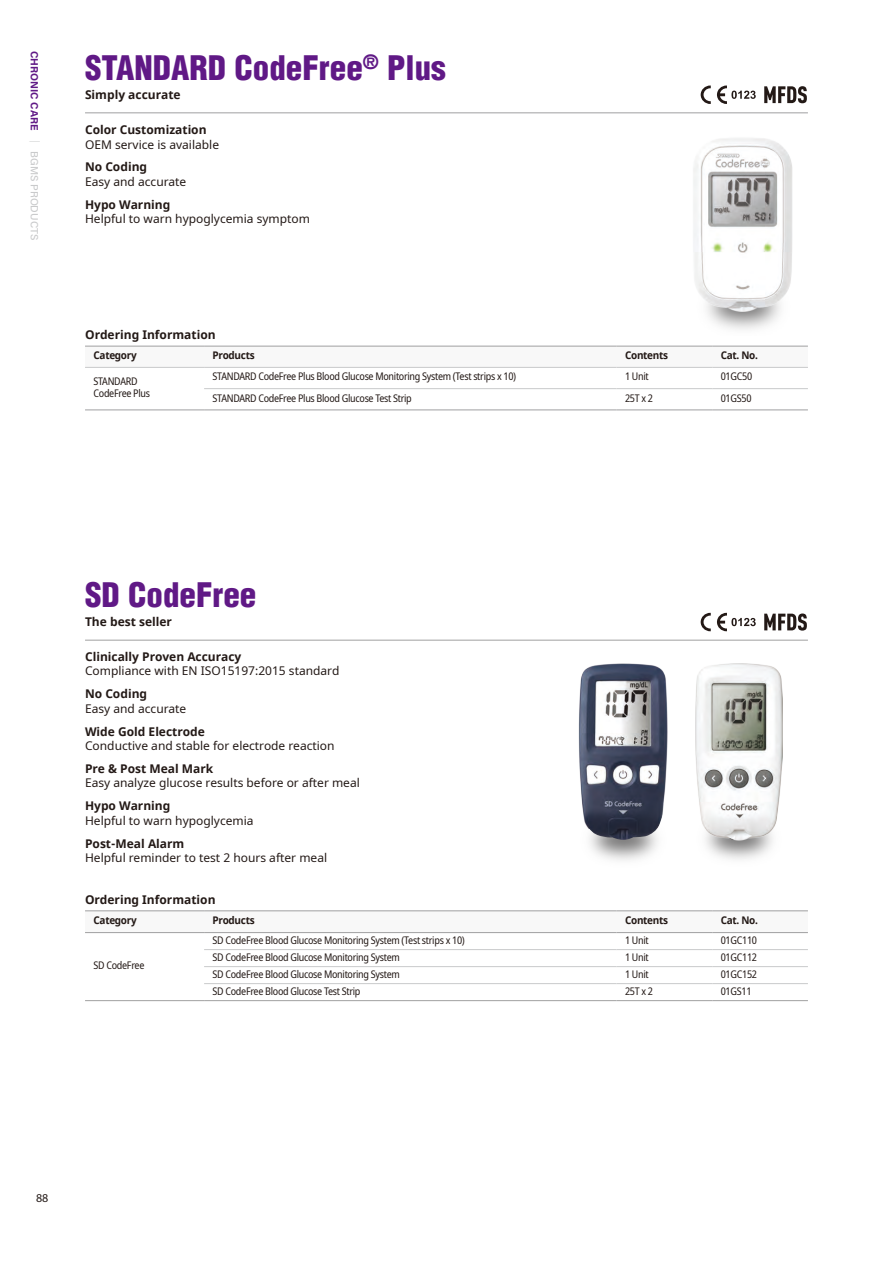
<style>
.page{position:relative;width:893px;height:1263px;background:#fff}
.page>*{position:absolute;margin:0;border:0;box-sizing:border-box;transform-origin:0 0}
.t1{font:900 condensed 33px "Helvetica LT";color:#601986}
.t2{font:12px "Noto Sans";color:#231916}
.t3{font:700 12px "Noto Sans";color:#231916}
.t4{font:12px "Myriad Pro";color:#231916}
.t5{font:semi-condensed 10.5px/12.6px "Noto Sans";letter-spacing:-.03em;color:#231916;scale:.95 1}
.t6{font:700 10.5px "Noto Sans";letter-spacing:-.03em;color:#231916;scale:.95 1}
.t7{font:10.5px "Acumin Variable Concept";color:#c9cacb}
.s1{color:#601986}
.s2{font-family:"Noto Sans CJ Kkr";font-weight:700}
</style>
<div class="page">
<img style="left:693px;top:138px;width:99px;height:192px">
<svg style="left:85px;top:366px;width:723px;height:1px"></svg>
<hr style="left:85px;top:346px;width:119px;height:1px;background:#a0a0a1">
<hr style="left:204px;top:346px;width:413px;height:1px;background:#a0a0a1">
<hr style="left:617px;top:346px;width:95px;height:1px;background:#a0a0a1">
<hr style="left:712px;top:346px;width:96px;height:1px;background:#a0a0a1">
<hr style="left:85px;top:409px;width:119px;height:1px;background:#a0a0a1">
<hr style="left:204px;top:409px;width:413px;height:1px;background:#a0a0a1">
<hr style="left:617px;top:409px;width:95px;height:1px;background:#a0a0a1">
<hr style="left:712px;top:409px;width:96px;height:1px;background:#a0a0a1">
<hr style="left:85px;top:367px;width:119px;height:1px;background:#c9cacb">
<hr style="left:204px;top:367px;width:413px;height:1px;background:#c9cacb">
<hr style="left:617px;top:367px;width:95px;height:1px;background:#c9cacb">
<hr style="left:712px;top:367px;width:96px;height:1px;background:#c9cacb">
<hr style="left:204px;top:388px;width:413px;height:1px;background:#c9cacb">
<hr style="left:617px;top:388px;width:95px;height:1px;background:#c9cacb">
<hr style="left:712px;top:388px;width:96px;height:1px;background:#c9cacb">
<hr style="left:85px;top:112px;width:723px;height:1px;background:#a0a0a1">
<svg style="left:85px;top:911px;width:723px;height:1px"></svg>
<hr style="left:85px;top:910px;width:119px;height:1px;background:#a0a0a1">
<hr style="left:204px;top:910px;width:413px;height:1px;background:#a0a0a1">
<hr style="left:617px;top:910px;width:95px;height:1px;background:#a0a0a1">
<hr style="left:712px;top:910px;width:96px;height:1px;background:#a0a0a1">
<hr style="left:85px;top:1000px;width:119px;height:1px;background:#a0a0a1">
<hr style="left:204px;top:1000px;width:413px;height:1px;background:#a0a0a1">
<hr style="left:617px;top:1000px;width:95px;height:1px;background:#a0a0a1">
<hr style="left:712px;top:1000px;width:96px;height:1px;background:#a0a0a1">
<hr style="left:85px;top:932px;width:119px;height:1px;background:#a0a0a1">
<hr style="left:204px;top:932px;width:413px;height:1px;background:#a0a0a1">
<hr style="left:617px;top:932px;width:95px;height:1px;background:#a0a0a1">
<hr style="left:712px;top:932px;width:96px;height:1px;background:#a0a0a1">
<hr style="left:204px;top:949px;width:413px;height:1px;background:#c9cacb">
<hr style="left:617px;top:949px;width:95px;height:1px;background:#c9cacb">
<hr style="left:712px;top:949px;width:96px;height:1px;background:#c9cacb">
<hr style="left:204px;top:966px;width:413px;height:1px;background:#c9cacb">
<hr style="left:617px;top:966px;width:95px;height:1px;background:#c9cacb">
<hr style="left:712px;top:966px;width:96px;height:1px;background:#c9cacb">
<hr style="left:204px;top:983px;width:413px;height:1px;background:#c9cacb">
<hr style="left:617px;top:983px;width:95px;height:1px;background:#c9cacb">
<hr style="left:712px;top:983px;width:96px;height:1px;background:#c9cacb">
<img style="left:695px;top:663px;width:87px;height:177px">
<img style="left:578px;top:663px;width:90px;height:177px">
<hr style="left:85px;top:640px;width:723px;height:1px;background:#a0a0a1">
<svg style="left:764px;top:613px;width:43px;height:18px"></svg>
<svg style="left:701px;top:613px;width:10px;height:18px"></svg>
<svg style="left:717px;top:613px;width:39px;height:18px"></svg>
<svg style="left:764px;top:86px;width:43px;height:17px"></svg>
<svg style="left:701px;top:86px;width:10px;height:18px"></svg>
<svg style="left:717px;top:86px;width:39px;height:18px"></svg>
<p class="t7" style="left:42px;top:51px;width:191px;rotate:90deg"><span class="s1">CHRONIC CARE</span> <span class="s2">｜</span> BGMS PRODUCTS</p>
<h1 class="t1" style="left:85px;top:47px;width:362px">STANDARD CodeFree<sup>®</sup> Plus</h1>
<p class="t3" style="left:85px;top:86px;width:97px">Simply accurate</p>
<p class="t3" style="left:85px;top:121px;width:123px">Color Customization</p>
<p class="t2" style="left:85px;top:136px;width:136px">OEM service is available</p>
<p class="t3" style="left:85px;top:159px;width:64px">No Coding</p>
<p class="t2" style="left:85px;top:173px;width:103px">Easy and accurate</p>
<p class="t3" style="left:85px;top:196px;width:87px">Hypo Warning</p>
<p class="t2" style="left:85px;top:210px;width:227px">Helpful to warn hypoglycemia symptom</p>
<p class="t3" style="left:85px;top:327px;width:132px">Ordering Information</p>
<p class="t6" style="left:94px;top:348px;width:47px">Category</p>
<p class="t6" style="left:213px;top:348px;width:46px">Products</p>
<p class="t6" style="left:625px;top:348px;width:47px">Contents</p>
<p class="t6" style="left:721px;top:348px;width:41px">Cat. No.</p>
<p class="t5" style="left:94px;top:375px;width:61px">STANDARD<br>CodeFree Plus</p>
<p class="t5" style="left:213px;top:371px;width:321px">STANDARD CodeFree Plus Blood Glucose Monitoring System (Test strips x 10)</p>
<p class="t5" style="left:625px;top:371px;width:26px">1 Unit</p>
<p class="t5" style="left:721px;top:371px;width:35px">01GC50</p>
<p class="t5" style="left:213px;top:392px;width:211px">STANDARD CodeFree Plus Blood Glucose Test Strip</p>
<p class="t5" style="left:625px;top:392px;width:31px">25T x 2</p>
<p class="t5" style="left:721px;top:392px;width:34px">01GS50</p>
<h1 class="t1" style="left:85px;top:574px;width:173px">SD CodeFree</h1>
<p class="t3" style="left:85px;top:614px;width:88px">The best seller</p>
<p class="t3" style="left:85px;top:648px;width:158px">Clinically Proven Accuracy</p>
<p class="t2" style="left:85px;top:663px;width:256px">Compliance with EN ISO15197:2015 standard</p>
<p class="t3" style="left:85px;top:685px;width:64px">No Coding</p>
<p class="t2" style="left:85px;top:700px;width:103px">Easy and accurate</p>
<p class="t3" style="left:85px;top:723px;width:121px">Wide Gold Electrode</p>
<p class="t2" style="left:85px;top:737px;width:251px">Conductive and stable for electrode reaction</p>
<p class="t3" style="left:85px;top:760px;width:130px">Pre &amp; Post Meal Mark</p>
<p class="t2" style="left:85px;top:775px;width:276px">Easy analyze glucose results before or after meal</p>
<p class="t3" style="left:85px;top:797px;width:87px">Hypo Warning</p>
<p class="t2" style="left:85px;top:812px;width:170px">Helpful to warn hypoglycemia</p>
<p class="t3" style="left:85px;top:835px;width:101px">Post-Meal Alarm</p>
<p class="t2" style="left:85px;top:849px;width:244px">Helpful reminder to test 2 hours after meal</p>
<p class="t3" style="left:85px;top:891px;width:132px">Ordering Information</p>
<p class="t6" style="left:94px;top:913px;width:47px">Category</p>
<p class="t6" style="left:213px;top:913px;width:46px">Products</p>
<p class="t6" style="left:625px;top:913px;width:47px">Contents</p>
<p class="t6" style="left:721px;top:913px;width:41px">Cat. No.</p>
<p class="t5" style="left:94px;top:959px;width:55px">SD CodeFree</p>
<p class="t5" style="left:213px;top:934px;width:267px">SD CodeFree Blood Glucose Monitoring System (Test strips x 10)</p>
<p class="t5" style="left:625px;top:934px;width:26px">1 Unit</p>
<p class="t5" style="left:721px;top:934px;width:40px">01GC110</p>
<p class="t5" style="left:213px;top:951px;width:199px">SD CodeFree Blood Glucose Monitoring System</p>
<p class="t5" style="left:625px;top:951px;width:26px">1 Unit</p>
<p class="t5" style="left:721px;top:951px;width:40px">01GC112</p>
<p class="t5" style="left:213px;top:968px;width:199px">SD CodeFree Blood Glucose Monitoring System</p>
<p class="t5" style="left:625px;top:968px;width:26px">1 Unit</p>
<p class="t5" style="left:721px;top:968px;width:40px">01GC152</p>
<p class="t5" style="left:213px;top:985px;width:157px">SD CodeFree Blood Glucose Test Strip</p>
<p class="t5" style="left:625px;top:985px;width:31px">25T x 2</p>
<p class="t5" style="left:721px;top:985px;width:34px">01GS11</p>
<p class="t4" style="left:36px;top:1191px;width:14px">88</p>
</div>
